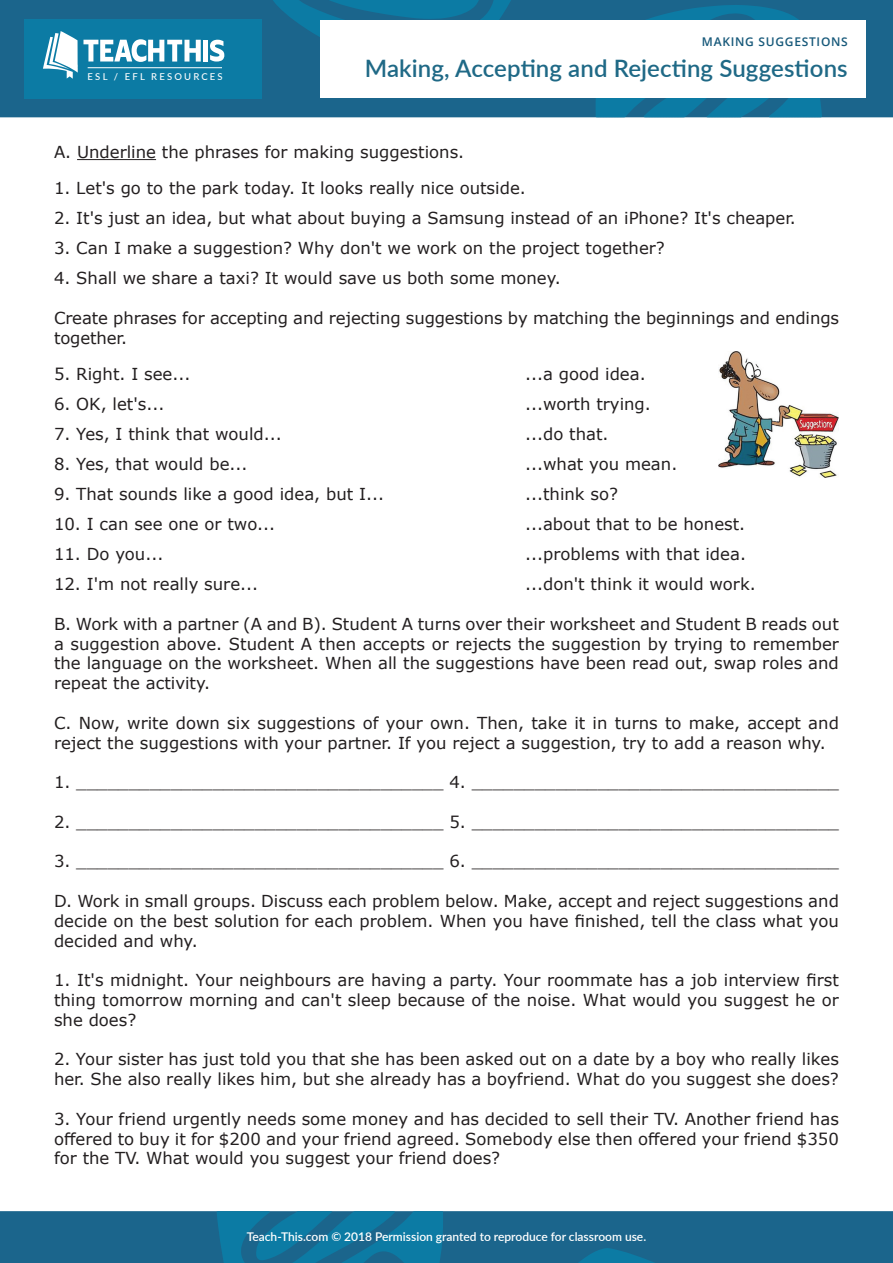
<style>
.page{position:relative;width:893px;height:1263px;background:#fff}
.page>*{position:absolute;margin:0;border:0;box-sizing:border-box;transform-origin:0 0}
.Para{font:600 24px "Lato";letter-spacing:.005em;color:#1f6986}
.Para-2{font:16.5px/19.8px "Verdana";color:#231f20;text-align:justify}
.t1{font:600 12px "Lato";color:#fff}
.Para-3{font:600 12px "Open Sans";letter-spacing:.06em;color:#17597a}
.t2{font:500 9.45px "Lato";letter-spacing:.23em;color:#fff}
</style>
<div class="page">
<div style="left:0;top:1211px;width:893px;height:52px;background:#1b658c"></div>
<div style="left:0;top:0;width:893px;height:117px;background:#1b658c"></div>
<svg style="left:272px;top:0;width:240px;height:82px"></svg>
<svg style="left:524px;top:1248px;width:239px;height:15px"></svg>
<svg style="left:595px;top:5px;width:227px;height:112px"></svg>
<svg style="left:217px;top:1211px;width:226px;height:52px"></svg>
<div style="left:320px;top:20px;width:546px;height:78px;background:#fff"></div>
<div style="left:24px;top:19px;width:238px;height:80px;background:#0c7ba4"></div>
<hr style="left:88px;top:67px;width:134px;height:1px;background:#fff">
<svg style="left:43px;top:31px;width:158px;height:48px"></svg>
<div style="left:203px;top:40px;width:5px;height:22px;background:#fff"></div>
<svg style="left:210px;top:40px;width:14px;height:22px"></svg>
<hr style="left:77px;top:159px;width:79px;height:1px;background:#231f20">
<img style="left:718px;top:351px;width:121px;height:126px">
<p class="t2" style="left:88px;top:70px;width:137px">ESL / EFL RESOURCES</p>
<p class="Para-3" style="left:702px;top:33px;width:147px">MAKING SUGGESTIONS</p>
<p class="Para" style="left:365px;top:51px;width:484px">Making, Accepting and Rejecting Suggestions</p>
<p class="Para-2" style="left:54px;top:142px;width:412px">A. Underline the phrases for making suggestions.</p>
<p class="Para-2" style="left:54px;top:178px;width:473px">1. Let's go to the park today. It looks really nice outside.</p>
<p class="Para-2" style="left:54px;top:208px;width:743px">2. It's just an idea, but what about buying a Samsung instead of an iPhone? It's cheaper.</p>
<p class="Para-2" style="left:54px;top:238px;width:612px">3. Can I make a suggestion? Why don't we work on the project together?</p>
<p class="Para-2" style="left:54px;top:268px;width:508px">4. Shall we share a taxi? It would save us both some money.</p>
<p class="Para-2" style="left:54px;top:308px;width:787px">Create phrases for accepting and rejecting suggestions by matching the beginnings and endings together.</p>
<p class="Para-2" style="left:54px;top:364px;width:138px">5. Right. I see...</p>
<p class="Para-2" style="left:525px;top:364px;width:122px">...a good idea.</p>
<p class="Para-2" style="left:54px;top:394px;width:112px">6. OK, let's...</p>
<p class="Para-2" style="left:525px;top:394px;width:127px">...worth trying.</p>
<p class="Para-2" style="left:54px;top:424px;width:229px">7. Yes, I think that would...</p>
<p class="Para-2" style="left:525px;top:424px;width:85px">...do that.</p>
<p class="Para-2" style="left:54px;top:454px;width:195px">8. Yes, that would be...</p>
<p class="Para-2" style="left:525px;top:454px;width:154px">...what you mean.</p>
<p class="Para-2" style="left:54px;top:484px;width:332px">9. That sounds like a good idea, but I...</p>
<p class="Para-2" style="left:525px;top:484px;width:95px">...think so?</p>
<p class="Para-2" style="left:54px;top:514px;width:223px">10. I can see one or two...</p>
<p class="Para-2" style="left:525px;top:514px;width:222px">...about that to be honest.</p>
<p class="Para-2" style="left:54px;top:544px;width:111px">11. Do you...</p>
<p class="Para-2" style="left:525px;top:544px;width:222px">...problems with that idea.</p>
<p class="Para-2" style="left:54px;top:574px;width:206px">12. I'm not really sure...</p>
<p class="Para-2" style="left:525px;top:574px;width:232px">...don't think it would work.</p>
<p class="Para-2" style="left:54px;top:614px;width:786px">B. Work with a partner (A and B). Student A turns over their worksheet and Student B reads out a suggestion above. Student A then accepts or rejects the suggestion by trying to remember the language on the worksheet. When all the suggestions have been read out, swap roles and repeat the activity.</p>
<p class="Para-2" style="left:54px;top:713px;width:786px">C. Now, write down six suggestions of your own. Then, take it in turns to make, accept and reject the suggestions with your partner. If you reject a suggestion, try to add a reason why.</p>
<p class="Para-2" style="left:54px;top:772px;width:787px">1. ___________________________________ 4. ___________________________________</p>
<p class="Para-2" style="left:54px;top:812px;width:787px">2. ___________________________________ 5. ___________________________________</p>
<p class="Para-2" style="left:54px;top:851px;width:787px">3. ___________________________________ 6. ___________________________________</p>
<p class="Para-2" style="left:54px;top:891px;width:786px">D. Work in small groups. Discuss each problem below. Make, accept and reject suggestions and decide on the best solution for each problem. When you have finished, tell the class what you decided and why.</p>
<p class="Para-2" style="left:54px;top:970px;width:786px">1. It's midnight. Your neighbours are having a party. Your roommate has a job interview first thing tomorrow morning and can't sleep because of the noise. What would you suggest he or she does?</p>
<p class="Para-2" style="left:54px;top:1049px;width:786px">2. Your sister has just told you that she has been asked out on a date by a boy who really likes her. She also really likes him, but she already has a boyfriend. What do you suggest she does?</p>
<p class="Para-2" style="left:54px;top:1109px;width:786px">3. Your friend urgently needs some money and has decided to sell their TV. Another friend has offered to buy it for $200 and your friend agreed. Somebody else then offered your friend $350 for the TV. What would you suggest your friend does?</p>
<p class="t1" style="left:247px;top:1228px;width:401px">Teach-This.com © 2018 Permission granted to reproduce for classroom use.</p>
</div>
